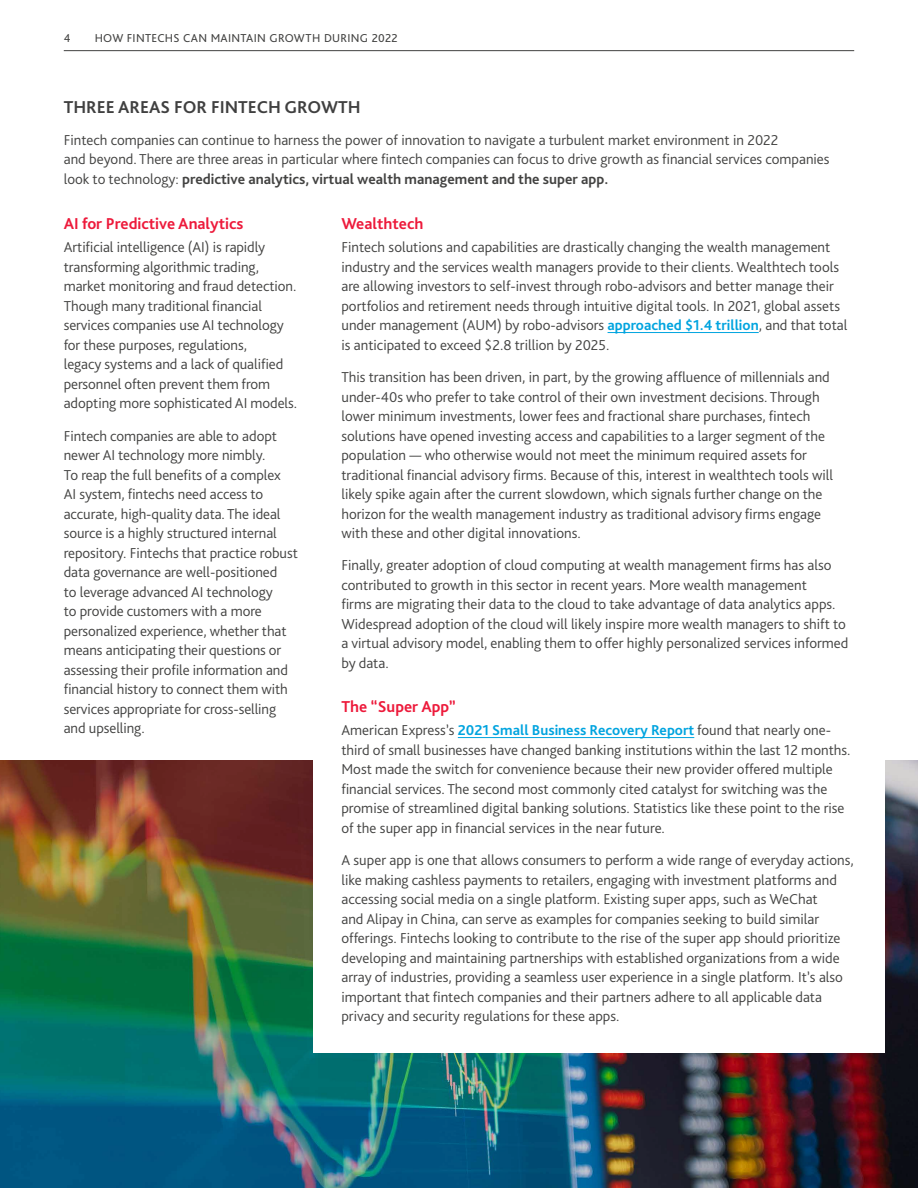
<style>
.page{position:relative;width:918px;height:1188px;background:#fff}
.page>*{position:absolute;margin:0;border:0;box-sizing:border-box;transform-origin:0 0}
.t1{font:700 18px "Bliss Pro";color:#404040}
.t2{font:700 16.5px "Bliss Pro";color:#ed1a3b}
.t3{font:300 15px/19.5px "Bliss Pro";color:#424241}
.t4{font:12px "Bliss Pro";letter-spacing:.025em;color:#424241}
.s1{font-weight:700}
.s2{font-weight:700;color:#00a4df}
</style>
<div class="page">
<img style="left:0;top:760px;width:918px;height:428px">
<div style="left:314px;top:684px;width:571px;height:369px;background:#fff"></div>
<hr style="left:608px;top:332px;width:151px;height:1px;background:#00a4df">
<hr style="left:458px;top:737px;width:236px;height:1px;background:#00a4df">
<hr style="left:64px;top:50px;width:790px;height:1px;background:#424241">
<p class="t4" style="left:64px;top:31px;width:8px">4</p>
<p class="t4" style="left:95px;top:31px;width:305px">HOW FINTECHS CAN MAINTAIN GROWTH DURING 2022</p>
<p class="t1" style="left:64px;top:96px;width:298px">THREE AREAS FOR FINTECH GROWTH</p>
<p class="t3" style="left:64px;top:130px;width:767px">Fintech companies can continue to harness the power of innovation to navigate a turbulent market environment in 2022<br>and beyond. There are three areas in particular where fintech companies can focus to drive growth as financial services companies look to technology: <span class="s1">predictive analytics, virtual wealth management and the super app.</span></p>
<p class="t2" style="left:64px;top:213px;width:181px">AI for Predictive Analytics</p>
<p class="t3" style="left:64px;top:237px;width:235px">Artificial intelligence (AI) is rapidly transforming algorithmic trading, market monitoring and fraud detection.<br>Though many traditional financial services companies use AI technology for these purposes, regulations,<br>legacy systems and a lack of qualified personnel often prevent them from adopting more sophisticated AI models.</p>
<p class="t3" style="left:64px;top:425px;width:236px">Fintech companies are able to adopt newer AI technology more nimbly.<br>To reap the full benefits of a complex<br>AI system, fintechs need access to accurate, high-quality data. The ideal source is a highly structured internal repository. Fintechs that practice robust data governance are well-positioned<br>to leverage advanced AI technology<br>to provide customers with a more personalized experience, whether that means anticipating their questions or assessing their profile information and financial history to connect them with services appropriate for cross-selling and upselling.</p>
<p class="t2" style="left:341px;top:213px;width:84px">Wealthtech</p>
<p class="t3" style="left:341px;top:237px;width:508px">Fintech solutions and capabilities are drastically changing the wealth management industry and the services wealth managers provide to their clients. Wealthtech tools are allowing investors to self-invest through robo-advisors and better manage their portfolios and retirement needs through intuitive digital tools. In 2021, global assets under management (AUM) by robo-advisors <span class="s2">approached $1.4 trillion</span>, and that total is anticipated to exceed $2.8 trillion by 2025.</p>
<p class="t3" style="left:341px;top:367px;width:493px">This transition has been driven, in part, by the growing affluence of millennials and under-40s who prefer to take control of their own investment decisions. Through lower minimum investments, lower fees and fractional share purchases, fintech solutions have opened investing access and capabilities to a larger segment of the population — who otherwise would not meet the minimum required assets for traditional financial advisory firms. Because of this, interest in wealthtech tools will likely spike again after the current slowdown, which signals further change on the horizon for the wealth management industry as traditional advisory firms engage with these and other digital innovations.</p>
<p class="t3" style="left:341px;top:555px;width:509px">Finally, greater adoption of cloud computing at wealth management firms has also contributed to growth in this sector in recent years. More wealth management<br>firms are migrating their data to the cloud to take advantage of data analytics apps.<br>Widespread adoption of the cloud will likely inspire more wealth managers to shift to a virtual advisory model, enabling them to offer highly personalized services informed by data.</p>
<p class="t2" style="left:341px;top:696px;width:116px">The “Super App”</p>
<p class="t3" style="left:341px;top:720px;width:511px">American Express’s <span class="s2">2021 Small Business Recovery Report</span> found that nearly one&shy;third of small businesses have changed banking institutions within the last 12 months.<br>Most made the switch for convenience because their new provider offered multiple financial services. The second most commonly cited catalyst for switching was the promise of streamlined digital banking solutions. Statistics like these point to the rise of the super app in financial services in the near future.</p>
<p class="t3" style="left:341px;top:850px;width:514px">A super app is one that allows consumers to perform a wide range of everyday actions, like making cashless payments to retailers, engaging with investment platforms and accessing social media on a single platform. Existing super apps, such as WeChat<br>and Alipay in China, can serve as examples for companies seeking to build similar offerings. Fintechs looking to contribute to the rise of the super app should prioritize developing and maintaining partnerships with established organizations from a wide array of industries, providing a seamless user experience in a single platform. It’s also important that fintech companies and their partners adhere to all applicable data privacy and security regulations for these apps.</p>
</div>
